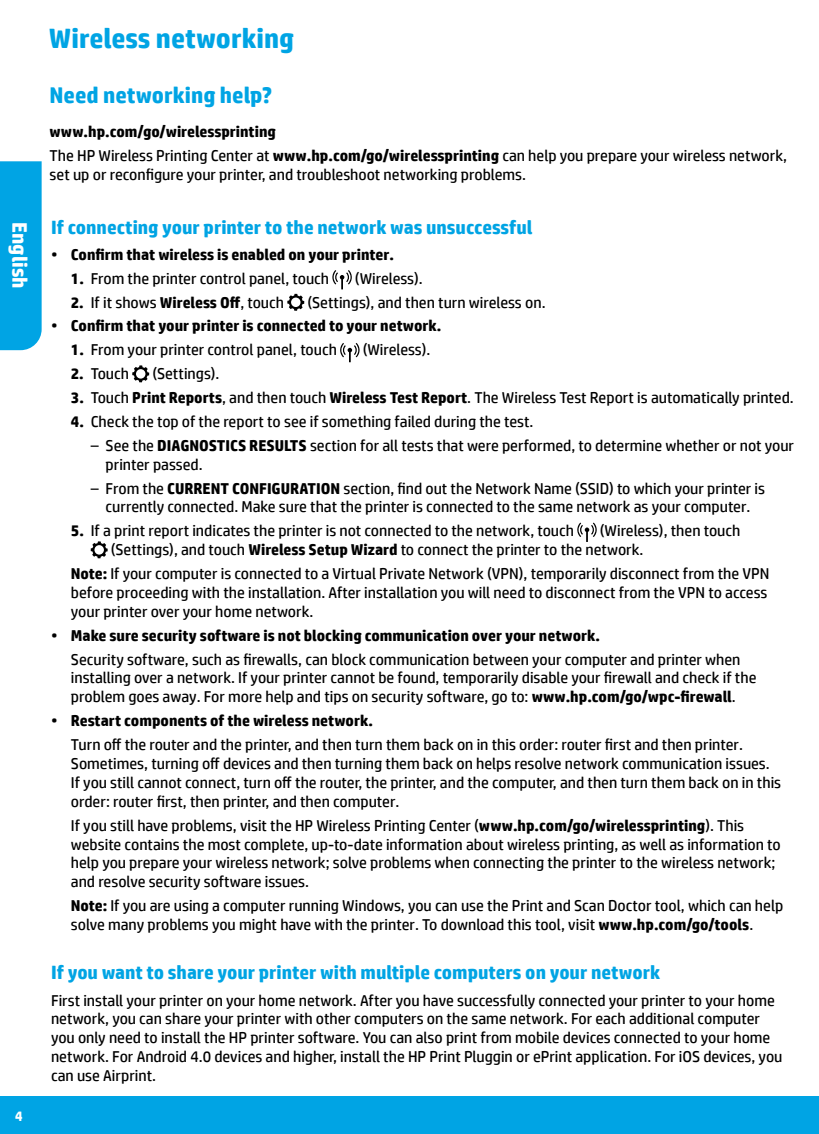
<style>
.page{position:relative;width:819px;height:1134px;background:#fff}
.page>*{position:absolute;margin:0;border:0;box-sizing:border-box;transform-origin:0 0}
.t1{font:700 28px "HP Simplified";color:#00a4e4}
.t2{font:700 22.75px "HP Simplified";color:#00a4e4}
.t3{font:700 21px "HP Simplified";color:#fff}
.t4{font:700 19.25px "HP Simplified";color:#00a4e4}
.t5{font:15.75px/18.9px "HP Simplified";color:#000}
.t6{font:700 15.75px "HP Simplified";color:#000}
.t7{font:700 14px "HP Simplified";color:#fff}
.s1{font-weight:700}
.s2{font-weight:400}
</style>
<div class="page">
<div style="left:0;top:1096px;width:819px;height:38px;background:#00a4e4"></div>
<div style="left:0;top:161px;width:42px;height:189px;background:#00a4e4"></div>
<svg style="left:332px;top:270px;width:20px;height:19px"></svg>
<svg style="left:287px;top:294px;width:17px;height:17px"></svg>
<svg style="left:340px;top:343px;width:20px;height:19px"></svg>
<svg style="left:132px;top:365px;width:17px;height:17px"></svg>
<svg style="left:577px;top:523px;width:20px;height:19px"></svg>
<svg style="left:91px;top:541px;width:17px;height:17px"></svg>
<h3 class="t3" style="left:33px;top:222px;width:68px;rotate:90deg">English</h3>
<p class="t7" style="left:15px;top:1107px;width:9px">4</p>
<h1 class="t1" style="left:49px;top:20px;width:247px">Wireless networking</h1>
<h2 class="t2" style="left:50px;top:80px;width:224px">Need networking help?</h2>
<p class="t5" style="left:50px;top:120px;width:739px;line-height:23.8px"><span class="s1">www.hp.com/go/wirelessprinting<br></span>The HP Wireless Printing Center at <span class="s1">www.hp.com/go/wirelessprinting</span> can help you prepare your wireless network,</p>
<p class="t5" style="left:50px;top:165px;width:478px">set up or reconfigure your printer, and troubleshoot networking problems.</p>
<p class="t4" style="left:51px;top:214px;width:483px">If connecting your printer to the network was unsuccessful</p>
<p class="t6" style="left:51px;top:244px;width:344px"><span class="s2">•</span> Confirm that wireless is enabled on your printer.</p>
<p class="t5" style="left:71px;top:269px;width:260px"><span class="s1">1.</span> From the printer control panel, touch</p>
<p class="t5" style="left:355px;top:269px;width:69px">(Wireless).</p>
<p class="t5" style="left:71px;top:292px;width:215px"><span class="s1">2.</span> If it shows <span class="s1">Wireless Off</span>, touch</p>
<p class="t5" style="left:307px;top:292px;width:240px">(Settings), and then turn wireless on.</p>
<p class="t6" style="left:51px;top:316px;width:392px"><span class="s2">•</span> Confirm that your printer is connected to your network.</p>
<p class="t5" style="left:71px;top:340px;width:268px"><span class="s1">1.</span> From your printer control panel, touch</p>
<p class="t5" style="left:363px;top:340px;width:69px">(Wireless).</p>
<p class="t5" style="left:71px;top:364px;width:60px"><span class="s1">2.</span> Touch</p>
<p class="t5" style="left:152px;top:364px;width:69px">(Settings).</p>
<p class="t5" style="left:71px;top:388px;width:724px"><span class="s1">3.</span> Touch <span class="s1">Print Reports</span>, and then touch <span class="s1">Wireless Test Report</span>. The Wireless Test Report is automatically printed.</p>
<p class="t5" style="left:71px;top:412px;width:464px"><span class="s1">4.</span> Check the top of the report to see if something failed during the test.</p>
<p class="t5" style="left:106px;top:436px;width:690px;text-indent:-15px">– See the <span class="s1">DIAGNOSTICS RESULTS</span> section for all tests that were performed, to determine whether or not your printer passed.</p>
<p class="t5" style="left:91px;top:478px;width:676px;text-align:center">– From the <span class="s1">CURRENT CONFIGURATION</span> section, find out the Network Name (SSID) to which your printer is currently connected. Make sure that the printer is connected to the same network as your computer.</p>
<p class="t5" style="left:71px;top:521px;width:505px"><span class="s1">5.</span> If a print report indicates the printer is not connected to the network, touch</p>
<p class="t5" style="left:111px;top:521px;width:631px;text-indent:489px">(Wireless), then touch (Settings), and touch <span class="s1">Wireless Setup Wizard</span> to connect the printer to the network.</p>
<p class="t5" style="left:71px;top:564px;width:700px"><span class="s1">Note:</span> If your computer is connected to a Virtual Private Network (VPN), temporarily disconnect from the VPN before proceeding with the installation. After installation you will need to disconnect from the VPN to access your printer over your home network.</p>
<p class="t5" style="left:71px;top:623px;width:671px;line-height:23.8px;text-indent:-20px">• <span class="s1">Make sure security software is not blocking communication over your network.<br></span>Security software, such as firewalls, can block communication between your computer and printer when</p>
<p class="t5" style="left:71px;top:668px;width:687px">installing over a network. If your printer cannot be found, temporarily disable your firewall and check if the problem goes away. For more help and tips on security software, go to: <span class="s1">www.hp.com/go/wpc-firewall</span>.</p>
<p class="t5" style="left:71px;top:709px;width:674px;line-height:23.8px;text-indent:-20px">• <span class="s1">Restart components of the wireless network.<br></span>Turn off the router and the printer, and then turn them back on in this order: router first and then printer.</p>
<p class="t5" style="left:71px;top:754px;width:712px">Sometimes, turning off devices and then turning them back on helps resolve network communication issues.<br>If you still cannot connect, turn off the router, the printer, and the computer, and then turn them back on in this order: router first, then printer, and then computer.</p>
<p class="t5" style="left:71px;top:816px;width:711px">If you still have problems, visit the HP Wireless Printing Center (<span class="s1">www.hp.com/go/wirelessprinting</span>). This website contains the most complete, up-to-date information about wireless printing, as well as information to help you prepare your wireless network; solve problems when connecting the printer to the wireless network; and resolve security software issues.</p>
<p class="t5" style="left:71px;top:896px;width:714px"><span class="s1">Note:</span> If you are using a computer running Windows, you can use the Print and Scan Doctor tool, which can help solve many problems you might have with the printer. To download this tool, visit <span class="s1">www.hp.com/go/tools</span>.</p>
<p class="t4" style="left:51px;top:960px;width:611px">If you want to share your printer with multiple computers on your network</p>
<p class="t5" style="left:51px;top:990px;width:733px">First install your printer on your home network. After you have successfully connected your printer to your home network, you can share your printer with other computers on the same network. For each additional computer you only need to install the HP printer software. You can also print from mobile devices connected to your home network. For Android 4.0 devices and higher, install the HP Print Pluggin or ePrint application. For iOS devices, you can use Airprint.</p>
</div>
